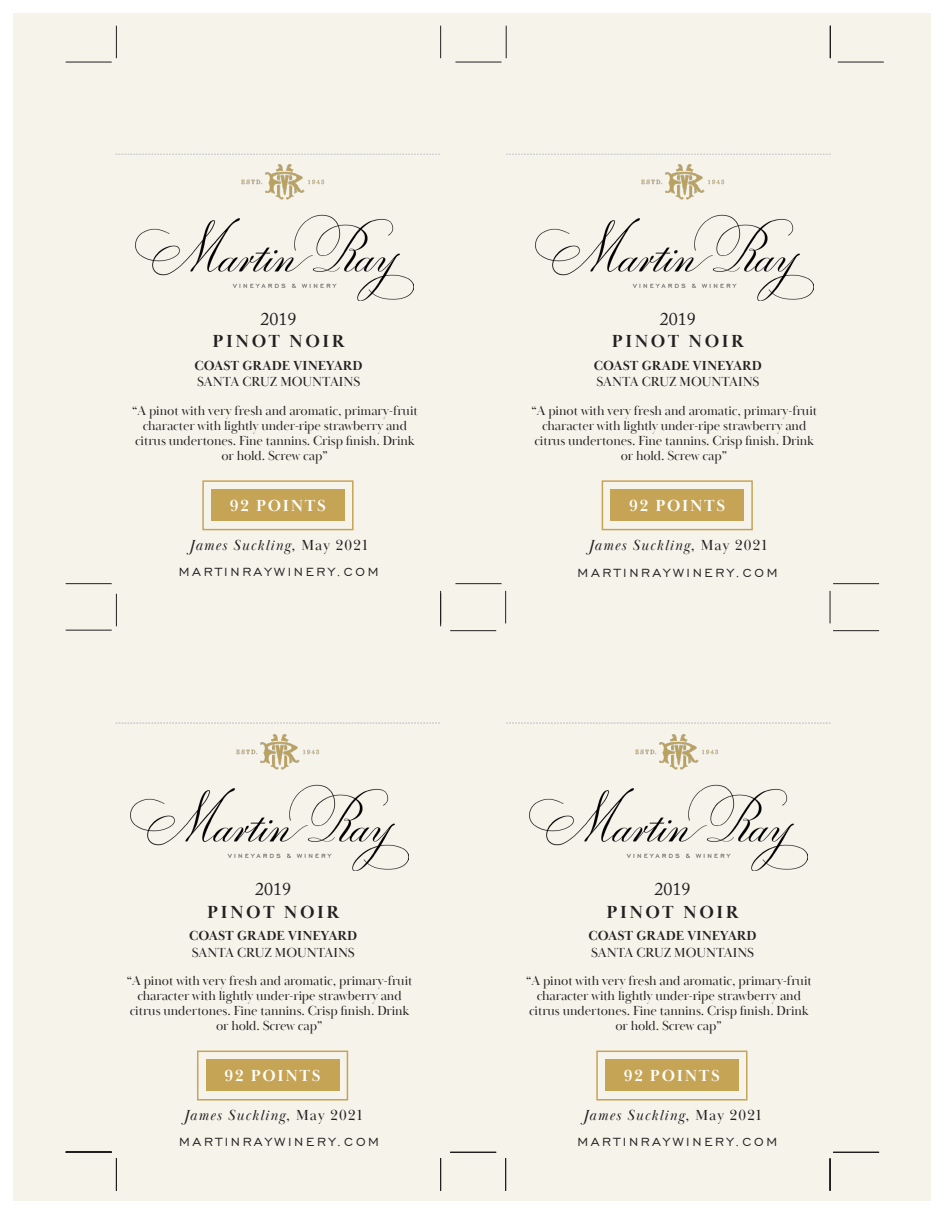
<style>
.page{position:relative;width:945px;height:1215px;background:#fff}
.page>*{position:absolute;margin:0;border:0;box-sizing:border-box;transform-origin:0 0}
.t1{font:700 18px/22.5px "Baskerville Display PT";letter-spacing:.14em;color:#231f20;text-align:center}
.t2{font:700 16.5px "Baskerville Display PT";letter-spacing:.1em;color:#fff}
.t3{font:italic 15px "Baskerville Display PT";letter-spacing:.08em;color:#231f20}
.t4{font:15px "Engravers Gothic BT";letter-spacing:.18em;color:#231f20}
.Copy{font:13.5px/15px "Baskerville Poster PT";letter-spacing:-.01em;color:#231f20;text-align:center}
.t5{font:700 13.5px "Baskerville Display PT";color:#231f20}
.t6{font:13.5px "Baskerville Display PT";color:#231f20}
.s1{font-family:"Adobe Caslon Pro";font-weight:400}
.s2{font-family:"Baskerville Display PT"}
.s3{font-style:normal}
</style>
<div class="page">
<div style="left:14px;top:14px;width:918px;height:1188px;background:#f6f3eb"></div>
<svg style="left:506px;top:154px;width:324px;height:1px"></svg>
<svg style="left:116px;top:154px;width:324px;height:1px"></svg>
<svg style="left:506px;top:723px;width:324px;height:1px"></svg>
<svg style="left:116px;top:723px;width:324px;height:1px"></svg>
<hr style="left:440px;top:591px;width:1px;height:32px;background:#231f20">
<hr style="left:833px;top:630px;width:46px;height:1px;background:#231f20">
<hr style="left:505px;top:591px;width:1px;height:32px;background:#231f20">
<hr style="left:830px;top:591px;width:1px;height:32px;background:#231f20">
<hr style="left:440px;top:26px;width:1px;height:32px;background:#231f20">
<hr style="left:116px;top:26px;width:1px;height:32px;background:#231f20">
<hr style="left:66px;top:62px;width:46px;height:1px;background:#231f20">
<hr style="left:66px;top:583px;width:46px;height:1px;background:#231f20">
<hr style="left:440px;top:594px;width:1px;height:32px;background:#231f20">
<hr style="left:116px;top:594px;width:1px;height:32px;background:#231f20">
<hr style="left:66px;top:630px;width:46px;height:1px;background:#231f20">
<hr style="left:66px;top:1151px;width:46px;height:1px;background:#231f20">
<hr style="left:506px;top:26px;width:1px;height:32px;background:#231f20">
<hr style="left:455px;top:62px;width:47px;height:1px;background:#231f20">
<hr style="left:455px;top:583px;width:47px;height:1px;background:#231f20">
<hr style="left:833px;top:583px;width:46px;height:1px;background:#231f20">
<hr style="left:450px;top:630px;width:46px;height:1px;background:#231f20">
<hr style="left:830px;top:26px;width:1px;height:32px;background:#231f20">
<hr style="left:838px;top:62px;width:46px;height:1px;background:#231f20">
<hr style="left:66px;top:1152px;width:46px;height:1px;background:#231f20">
<hr style="left:116px;top:1158px;width:1px;height:33px;background:#231f20">
<hr style="left:440px;top:1158px;width:1px;height:33px;background:#231f20">
<hr style="left:505px;top:1158px;width:1px;height:33px;background:#231f20">
<hr style="left:830px;top:1158px;width:1px;height:33px;background:#231f20">
<hr style="left:833px;top:1152px;width:46px;height:1px;background:#231f20">
<hr style="left:450px;top:1152px;width:46px;height:1px;background:#231f20">
<img style="left:136px;top:165px;width:278px;height:136px">
<div style="left:211px;top:489px;width:134px;height:32px;background:#c6a456"></div>
<div style="left:202px;top:480px;width:152px;height:50px;border:2px solid #c6a456"></div>
<img style="left:535px;top:165px;width:278px;height:136px">
<div style="left:610px;top:489px;width:134px;height:32px;background:#c6a456"></div>
<div style="left:602px;top:480px;width:151px;height:50px;border:2px solid #c6a456"></div>
<img style="left:130px;top:735px;width:279px;height:136px">
<div style="left:206px;top:1059px;width:134px;height:32px;background:#c6a456"></div>
<div style="left:197px;top:1051px;width:151px;height:50px;border:2px solid #c6a456"></div>
<img style="left:530px;top:735px;width:278px;height:136px">
<div style="left:605px;top:1059px;width:134px;height:32px;background:#c6a456"></div>
<div style="left:596px;top:1051px;width:152px;height:50px;border:2px solid #c6a456"></div>
<p class="t1" style="left:213px;top:308px;width:134px"><span class="s1">2019<br></span>PINOT NOIR</p>
<p class="t5" style="left:195px;top:357px;width:170px">COAST GRADE VINEYARD</p>
<p class="t6" style="left:197px;top:374px;width:165px">SANTA CRUZ MOUNTAINS</p>
<p class="Copy" style="left:132px;top:403px;width:288px"><span class="s2">“</span>A pinot with very fresh and aromatic, primary-fruit character with lightly under-ripe strawberry and citrus undertones. Fine tannins. Crisp finish. Drink or hold. Screw cap<span class="s2">”</span></p>
<p class="t2" style="left:230px;top:495px;width:97px">92 POINTS</p>
<p class="t3" style="left:190px;top:536px;width:179px">James Suckling<span class="s3">, May 2021</span></p>
<p class="t4" style="left:179px;top:563px;width:201px">MARTINRAYWINERY.COM</p>
<p class="t1" style="left:612px;top:308px;width:134px"><span class="s1">2019<br></span>PINOT NOIR</p>
<p class="t5" style="left:594px;top:357px;width:170px">COAST GRADE VINEYARD</p>
<p class="t6" style="left:596px;top:374px;width:165px">SANTA CRUZ MOUNTAINS</p>
<p class="Copy" style="left:531px;top:403px;width:288px"><span class="s2">“</span>A pinot with very fresh and aromatic, primary-fruit character with lightly under-ripe strawberry and citrus undertones. Fine tannins. Crisp finish. Drink or hold. Screw cap<span class="s2">”</span></p>
<p class="t2" style="left:629px;top:495px;width:97px">92 POINTS</p>
<p class="t3" style="left:589px;top:536px;width:179px">James Suckling<span class="s3">, May 2021</span></p>
<p class="t4" style="left:578px;top:564px;width:201px">MARTINRAYWINERY.COM</p>
<p class="t1" style="left:207px;top:878px;width:134px"><span class="s1">2019<br></span>PINOT NOIR</p>
<p class="t5" style="left:189px;top:928px;width:170px">COAST GRADE VINEYARD</p>
<p class="t6" style="left:192px;top:944px;width:165px">SANTA CRUZ MOUNTAINS</p>
<p class="Copy" style="left:126px;top:973px;width:288px"><span class="s2">“</span>A pinot with very fresh and aromatic, primary-fruit character with lightly under-ripe strawberry and citrus undertones. Fine tannins. Crisp finish. Drink or hold. Screw cap<span class="s2">”</span></p>
<p class="t2" style="left:225px;top:1066px;width:97px">92 POINTS</p>
<p class="t3" style="left:184px;top:1106px;width:179px">James Suckling<span class="s3">, May 2021</span></p>
<p class="t1" style="left:607px;top:878px;width:134px"><span class="s1">2019<br></span>PINOT NOIR</p>
<p class="t5" style="left:589px;top:928px;width:170px">COAST GRADE VINEYARD</p>
<p class="t6" style="left:591px;top:944px;width:165px">SANTA CRUZ MOUNTAINS</p>
<p class="Copy" style="left:526px;top:973px;width:288px"><span class="s2">“</span>A pinot with very fresh and aromatic, primary-fruit character with lightly under-ripe strawberry and citrus undertones. Fine tannins. Crisp finish. Drink or hold. Screw cap<span class="s2">”</span></p>
<p class="t2" style="left:624px;top:1066px;width:97px">92 POINTS</p>
<p class="t3" style="left:584px;top:1106px;width:179px">James Suckling<span class="s3">, May 2021</span></p>
<p class="t4" style="left:179px;top:1134px;width:201px">MARTINRAYWINERY.COM</p>
<p class="t4" style="left:577px;top:1134px;width:201px">MARTINRAYWINERY.COM</p>
</div>
